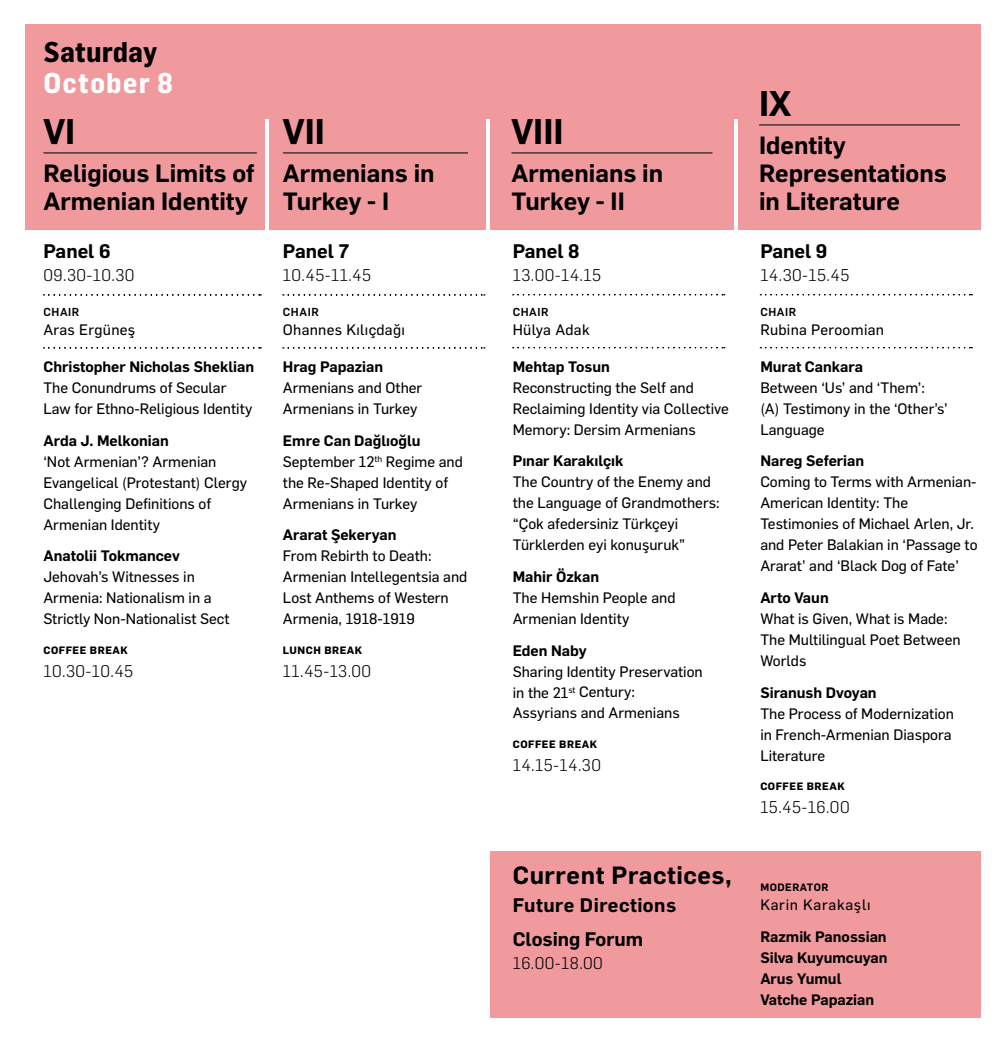
<style>
.page{position:relative;width:1008px;height:1042px;background:#fff}
.page>*{position:absolute;margin:0;border:0;box-sizing:border-box;transform-origin:0 0}
.t1{font:600 35px "Flama";color:#000}
.t2{font:700 28px "Flama Semicondensed";color:#000}
.t3{font:700 28px "Flama Semicondensed";letter-spacing:.04em;color:#fff}
.t4{font:600 24.5px/28px "Flama";color:#000}
.t5{font:600 24.5px "Flama";letter-spacing:.025em;color:#000}
.t6{font:600 19.25px "Flama";color:#000}
.t7{font:600 19.25px "Flama";letter-spacing:.025em;color:#000}
.t8{font:300 16.62px "Flama";letter-spacing:.025em;color:#000}
.t9{font:14.88px/21px "Flama Basic";color:#000}
.t10{font:600 14.88px/21px "Flama";color:#000}
.t11{font:14.88px "Flama Basic";letter-spacing:.02em;color:#000}
.t12{font:14.88px "Flama Basic";letter-spacing:.05em;color:#000}
.t13{font:500 11.38px "Flama";letter-spacing:.05em;color:#000}
.t14{font:700 10.5px "Flama";letter-spacing:.05em;color:#000}
.t15{font:600 10.5px "Flama";color:#000}
</style>
<div class="page">
<div style="left:25px;top:24px;width:955px;height:206px;background:#f19a9e"></div>
<svg style="left:512px;top:294px;width:212px;height:1px"></svg>
<svg style="left:760px;top:294px;width:211px;height:1px"></svg>
<svg style="left:512px;top:347px;width:212px;height:1px"></svg>
<svg style="left:760px;top:347px;width:211px;height:1px"></svg>
<hr style="left:43px;top:153px;width:214px;height:1px;background:#000">
<hr style="left:511px;top:153px;width:201px;height:1px;background:#000">
<hr style="left:758px;top:125px;width:201px;height:1px;background:#000">
<hr style="left:283px;top:153px;width:185px;height:1px;background:#000">
<hr style="left:486px;top:119px;width:4px;height:155px;background:#fff">
<svg style="left:734px;top:119px;width:3px;height:111px"></svg>
<hr style="left:265px;top:119px;width:3px;height:155px;background:#fff">
<svg style="left:43px;top:294px;width:218px;height:2px"></svg>
<svg style="left:283px;top:294px;width:201px;height:2px"></svg>
<svg style="left:43px;top:347px;width:218px;height:1px"></svg>
<svg style="left:283px;top:347px;width:201px;height:1px"></svg>
<div style="left:490px;top:851px;width:490px;height:166px;background:#f19a9e"></div>
<h2 class="t2" style="left:43px;top:33px;width:115px">Saturday</h2>
<h2 class="t3" style="left:43px;top:65px;width:131px">October 8</h2>
<h1 class="t1" style="left:43px;top:106px;width:33px">VI</h1>
<h3 class="t4" style="left:43px;top:157px;width:212px">Religious Limits of<br>Armenian Identity</h3>
<p class="t6" style="left:43px;top:237px;width:68px">Panel 6</p>
<p class="t8" style="left:43px;top:264px;width:92px">09.30-10.30</p>
<p class="t13" style="left:43px;top:304px;width:37px">CHAIR</p>
<p class="t11" style="left:43px;top:320px;width:93px">Aras Ergüneş</p>
<p class="t10" style="left:43px;top:355px;width:212px">Christopher Nicholas Sheklian</p>
<p class="t9" style="left:43px;top:376px;width:210px">The Conundrums of Secular<br>Law for Ethno-Religious Identity</p>
<p class="t10" style="left:43px;top:429px;width:127px">Arda J. Melkonian</p>
<p class="t9" style="left:43px;top:450px;width:205px">‘Not Armenian’? Armenian<br>Evangelical (Protestant) Clergy<br>Challenging Definitions of<br>Armenian Identity</p>
<p class="t10" style="left:43px;top:544px;width:138px">Anatolii Tokmancev</p>
<p class="t9" style="left:43px;top:565px;width:187px">Jehovah’s Witnesses in<br>Armenia: Nationalism in a<br>Strictly Non-Nationalist Sect</p>
<p class="t14" style="left:43px;top:642px;width:86px">COFFEE BREAK</p>
<p class="t8" style="left:43px;top:659px;width:91px">10.30-10.45</p>
<h1 class="t1" style="left:283px;top:106px;width:44px">VII</h1>
<h3 class="t4" style="left:283px;top:157px;width:153px">Armenians in<br>Turkey - I</h3>
<p class="t6" style="left:283px;top:237px;width:68px">Panel 7</p>
<p class="t8" style="left:283px;top:264px;width:90px">10.45-11.45</p>
<p class="t13" style="left:283px;top:304px;width:37px">CHAIR</p>
<p class="t11" style="left:283px;top:320px;width:123px">Ohannes Kılıçdağı</p>
<p class="t10" style="left:283px;top:355px;width:102px">Hrag Papazian</p>
<p class="t9" style="left:283px;top:376px;width:141px">Armenians and Other<br>Armenians in Turkey</p>
<p class="t10" style="left:283px;top:429px;width:139px">Emre Can Dağlıoğlu</p>
<p class="t9" style="left:283px;top:450px;width:181px">September 12<sup>th</sup> Regime and the Re-Shaped Identity of<br>Armenians in Turkey</p>
<p class="t10" style="left:283px;top:523px;width:115px">Ararat Şekeryan</p>
<p class="t9" style="left:283px;top:544px;width:186px">From Rebirth to Death:<br>Armenian Intellegentsia and<br>Lost Anthems of Western<br>Armenia, 1918-1919</p>
<p class="t14" style="left:283px;top:642px;width:81px">LUNCH BREAK</p>
<p class="t8" style="left:283px;top:659px;width:90px">11.45-13.00</p>
<h1 class="t1" style="left:511px;top:106px;width:54px">VIII</h1>
<h3 class="t4" style="left:511px;top:157px;width:153px">Armenians in<br>Turkey - II</h3>
<p class="t6" style="left:512px;top:237px;width:68px">Panel 8</p>
<p class="t8" style="left:512px;top:264px;width:90px">13.00-14.15</p>
<p class="t13" style="left:512px;top:304px;width:37px">CHAIR</p>
<p class="t11" style="left:512px;top:319px;width:78px">Hülya Adak</p>
<p class="t10" style="left:512px;top:355px;width:99px">Mehtap Tosun</p>
<p class="t9" style="left:512px;top:376px;width:218px">Reconstructing the Self and<br>Reclaiming Identity via Collective<br>Memory: Dersim Armenians</p>
<p class="t10" style="left:512px;top:449px;width:112px">Pınar Karakılçık</p>
<p class="t9" style="left:512px;top:471px;width:208px">The Country of the Enemy and the Language of Grandmothers: “Çok afedersiniz Türkçeyi<br>Türklerden eyi konuşuruk”</p>
<p class="t10" style="left:512px;top:565px;width:88px">Mahir Özkan</p>
<p class="t9" style="left:512px;top:586px;width:164px">The Hemshin People and<br>Armenian Identity</p>
<p class="t10" style="left:512px;top:638px;width:75px">Eden Naby</p>
<p class="t9" style="left:512px;top:660px;width:191px">Sharing Identity Preservation in the 21<sup>st</sup> Century:<br>Assyrians and Armenians</p>
<p class="t14" style="left:512px;top:737px;width:86px">COFFEE BREAK</p>
<p class="t8" style="left:512px;top:754px;width:90px">14.15-14.30</p>
<h3 class="t5" style="left:512px;top:857px;width:220px">Current Practices,</h3>
<p class="t7" style="left:512px;top:891px;width:165px">Future Directions</p>
<p class="t6" style="left:512px;top:925px;width:132px">Closing Forum</p>
<p class="t8" style="left:512px;top:951px;width:92px">16.00-18.00</p>
<h1 class="t1" style="left:758px;top:78px;width:34px">IX</h1>
<h3 class="t4" style="left:758px;top:129px;width:189px">Identity<br>Representations in Literature</h3>
<p class="t6" style="left:760px;top:237px;width:68px">Panel 9</p>
<p class="t8" style="left:760px;top:264px;width:90px">14.30-15.45</p>
<p class="t13" style="left:760px;top:304px;width:37px">CHAIR</p>
<p class="t11" style="left:760px;top:319px;width:125px">Rubina Peroomian</p>
<p class="t10" style="left:760px;top:355px;width:104px">Murat Cankara</p>
<p class="t9" style="left:760px;top:376px;width:189px">Between ‘Us’ and ‘Them’: (A) Testimony in the ‘Other’s’<br>Language</p>
<p class="t10" style="left:760px;top:449px;width:105px">Nareg Seferian</p>
<p class="t9" style="left:760px;top:471px;width:219px">Coming to Terms with Armenian-<br>American Identity: The<br>Testimonies of Michael Arlen, Jr. and Peter Balakian in ‘Passage to<br>Ararat’ and ‘Black Dog of Fate’</p>
<p class="t10" style="left:760px;top:586px;width:70px">Arto Vaun</p>
<p class="t9" style="left:760px;top:607px;width:202px">What is Given, What is Made:<br>The Multilingual Poet Between<br>Worlds</p>
<p class="t10" style="left:760px;top:680px;width:118px">Siranush Dvoyan</p>
<p class="t9" style="left:760px;top:702px;width:195px">The Process of Modernization in French-Armenian Diaspora<br>Literature</p>
<p class="t14" style="left:760px;top:779px;width:86px">COFFEE BREAK</p>
<p class="t8" style="left:760px;top:796px;width:91px">15.45-16.00</p>
<p class="t15" style="left:760px;top:879px;width:18px">Moderator</p>
<p class="t12" style="left:760px;top:894px;width:112px">Karin Karakaşlı</p>
<p class="t10" style="left:760px;top:925px;width:129px">Razmik Panossian<br>Silva Kuyumcuyan<br>Arus Yumul<br>Vatche Papazian</p>
</div>
